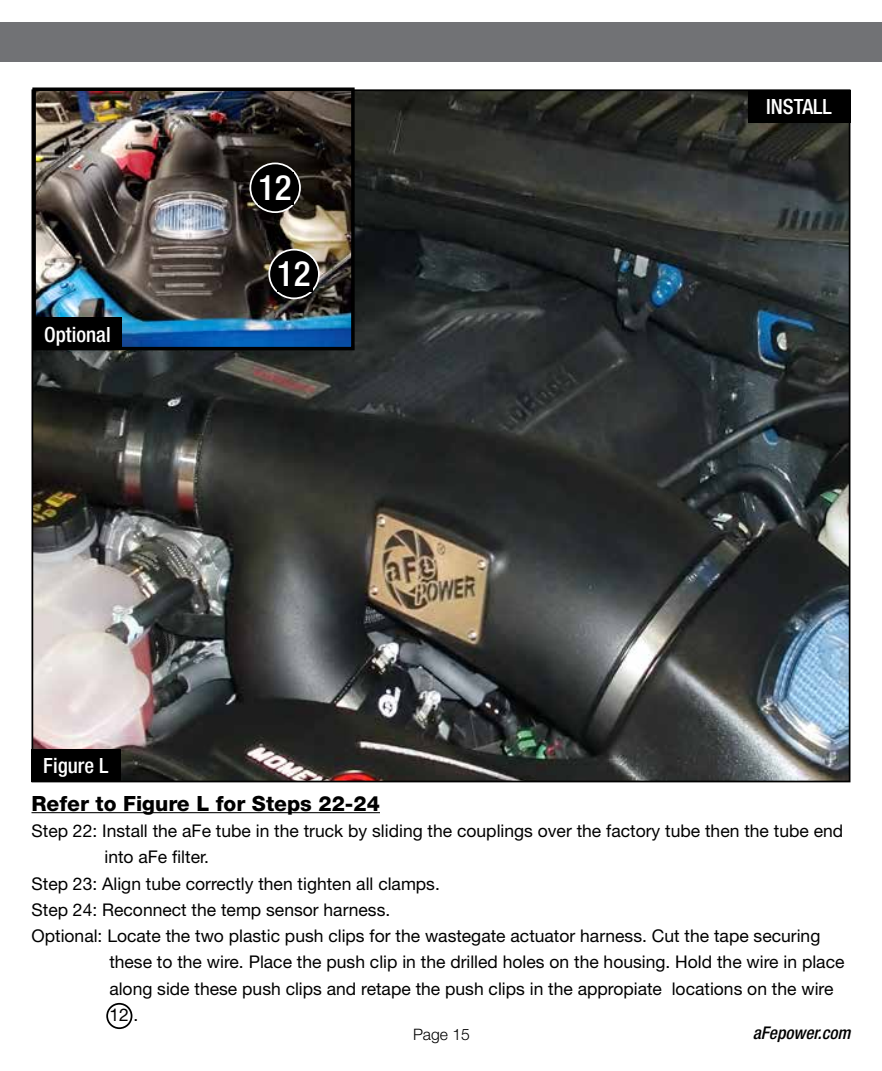
<style>
.page{position:relative;width:882px;height:1071px;background:#fff}
.page>*{position:absolute;margin:0;border:0;box-sizing:border-box;transform-origin:0 0}
.t1{font:500 condensed 35px "Helvetica Neue";color:#fff}
.t2{font:800 21px "Helvetica Neue";color:#000}
.t3{font:500 condensed 21px "Helvetica Neue";color:#fff}
.t4{font:17.5px "Helvetica Neue";color:#000}
.t5{font:italic 500 condensed 17.5px "Helvetica Neue";color:#000}
.t6{font:300 15.75px "Helvetica Neue";color:#000}
</style>
<div class="page">
<div style="left:0;top:23px;width:882px;height:39px;background:#717275"></div>
<hr style="left:32px;top:812px;width:348px;height:1px;background:#000">
<img style="left:35px;top:92px;width:812px;height:687px">
<div style="left:32px;top:749px;width:89px;height:33px;background:#000"></div>
<div style="left:748px;top:90px;width:102px;height:33px;background:#000"></div>
<img style="left:37px;top:93px;width:313px;height:252px">
<div style="left:32px;top:88px;width:323px;height:262px;border:4px solid #000"></div>
<div style="left:32px;top:317px;width:90px;height:33px;background:#000"></div>
<svg style="left:250px;top:163px;width:50px;height:49px"></svg>
<div style="left:249px;top:163px;width:52px;height:50px;border:2px solid #fff;border-radius:50%"></div>
<div style="left:258px;top:172px;width:35px;height:33px;background:#000"></div>
<svg style="left:269px;top:250px;width:50px;height:48px"></svg>
<div style="left:268px;top:249px;width:52px;height:50px;border:2px solid #fff;border-radius:50%"></div>
<div style="left:277px;top:259px;width:35px;height:32px;background:#000"></div>
<div style="left:106px;top:1003px;width:26px;height:26px;border:2px solid #000;border-radius:50%"></div>
<h1 class="t1" style="left:258px;top:166px;width:35px">12</h1>
<p class="t3" style="left:44px;top:322px;width:68px">Optional</p>
<p class="t3" style="left:43px;top:753px;width:67px">Figure L</p>
<h1 class="t1" style="left:277px;top:253px;width:35px">12</h1>
<p class="t2" style="left:32px;top:791px;width:350px">Refer to Figure L for Steps 22-24</p>
<p class="t3" style="left:766px;top:94px;width:67px">INSTALL</p>
<p class="t4" style="left:32px;top:820px;width:813px">Step 22: Install the aFe tube in the truck by sliding the couplings over the factory tube then the tube end</p>
<p class="t4" style="left:104px;top:847px;width:106px">into aFe filter.</p>
<p class="t4" style="left:32px;top:873px;width:410px">Step 23: Align tube correctly then tighten all clamps.</p>
<p class="t4" style="left:32px;top:899px;width:360px">Step 24: Reconnect the temp sensor harness.</p>
<p class="t4" style="left:32px;top:925px;width:790px">Optional: Locate the two plastic push clips for the wastegate actuator harness. Cut the tape securing</p>
<p class="t4" style="left:109px;top:952px;width:737px">these to the wire. Place the push clip in the drilled holes on the housing. Hold the wire in place</p>
<p class="t4" style="left:109px;top:978px;width:726px">along side these push clips and retape the push clips in the appropiate locations on the wire</p>
<p class="t4" style="left:109px;top:1004px;width:31px">12 .</p>
<p class="t5" style="left:753px;top:1023px;width:99px">aFepower.com</p>
<p class="t6" style="left:413px;top:1024px;width:58px">Page 15</p>
</div>
